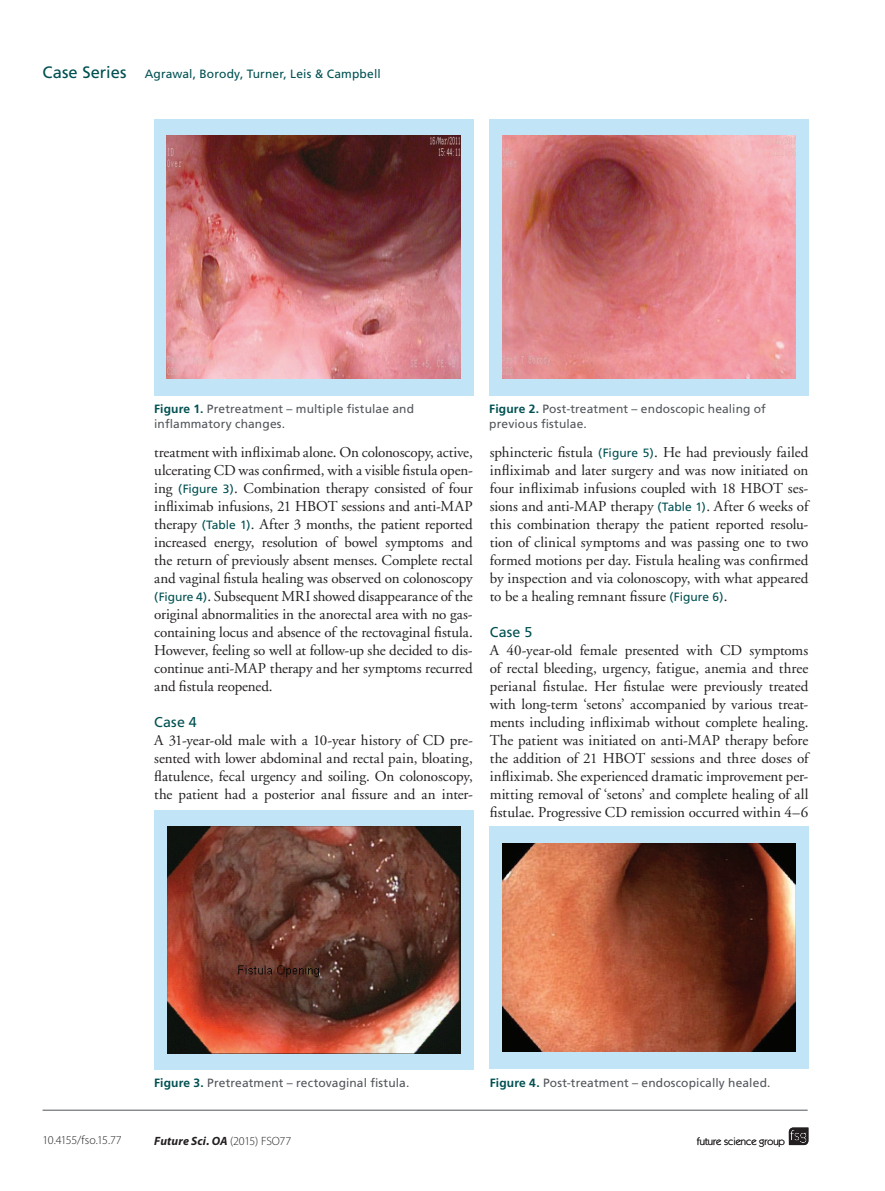
<style>
.page{position:relative;width:885px;height:1191px;background:#fff}
.page>*{position:absolute;margin:0;border:0;box-sizing:border-box;transform-origin:0 0}
.t1{font:15px/18px "Adobe Garamond";letter-spacing:-.005em;color:#231f20;text-align:justify}
.t2{font:14.25px "Frutiger";letter-spacing:.01em;color:#005051}
.t3{font:12px/15px "Frutiger";letter-spacing:.01em;color:#52555a}
.t4{font:12px "Frutiger";letter-spacing:.01em;color:#005051}
.t5{font:italic 700 12px "Myriad Pro";letter-spacing:.01em;color:#231f20}
.t6{font:300 12px "Myriad Pro";letter-spacing:-.035em;color:#231f20}
.t7{font:10.5px "Itc Kabel";color:#231f20}
.s1{font-size:16.5px}
.s2{font-weight:700;color:#005051}
.s3{font-family:"Frutiger";font-size:12px;color:#005051}
.s4{font-weight:300;font-style:normal}
</style>
<div class="page">
<svg style="left:788px;top:1127px;width:20px;height:18px"></svg>
<hr style="left:43px;top:1109px;width:764px;height:1px;background:#52555a">
<div style="left:154px;top:119px;width:319px;height:276px;background:#c1e4f7"></div>
<img style="left:167px;top:136px;width:293px;height:243px">
<div style="left:489px;top:119px;width:319px;height:276px;background:#c1e4f7"></div>
<img style="left:502px;top:136px;width:293px;height:243px">
<div style="left:154px;top:810px;width:319px;height:259px;background:#c1e4f7"></div>
<img style="left:167px;top:826px;width:293px;height:227px">
<div style="left:489px;top:826px;width:319px;height:242px;background:#c1e4f7"></div>
<img style="left:502px;top:843px;width:293px;height:209px">
<p class="t4" style="left:43px;top:67px;width:339px"><span class="s1">Case Series</span> Agrawal, Borody, Turner, Leis &amp; Campbell</p>
<p class="t3" style="left:154px;top:401px;width:261px"><span class="s2">Figure 1.</span> Pretreatment – multiple fistulae and inflammatory changes.</p>
<p class="t1" style="left:154px;top:443px;width:320px">treatment with infliximab alone. On colonoscopy, active, ulcerating CD was confirmed, with a visible fistula open&shy;ing <span class="s3">(Figure 3)</span>. Combination therapy consisted of four infliximab infusions, 21 HBOT sessions and anti-MAP therapy <span class="s3">(Table 1)</span>. After 3 months, the patient reported increased energy, resolution of bowel symptoms and the return of previously absent menses. Complete rectal and vaginal fistula healing was observed on colonoscopy <span class="s3">(Figure 4)</span>. Subsequent MRI showed disappearance of the original abnormalities in the anorectal area with no gas&shy;containing locus and absence of the rectovaginal fistula.<br>However, feeling so well at follow-up she decided to dis&shy;continue anti-MAP therapy and her symptoms recurred and fistula reopened.</p>
<p class="t2" style="left:154px;top:713px;width:44px">Case 4</p>
<p class="t1" style="left:154px;top:731px;width:320px">A 31-year-old male with a 10-year history of CD pre&shy;sented with lower abdominal and rectal pain, bloating, flatulence, fecal urgency and soiling. On colonoscopy, the patient had a posterior anal fissure and an inter-</p>
<p class="t3" style="left:489px;top:401px;width:278px"><span class="s2">Figure 2.</span> Post-treatment – endoscopic healing of previous fistulae.</p>
<p class="t1" style="left:490px;top:443px;width:320px">sphincteric fistula <span class="s3">(Figure 5)</span>. He had previously failed infliximab and later surgery and was now initiated on four infliximab infusions coupled with 18 HBOT ses&shy;sions and anti-MAP therapy <span class="s3">(Table 1)</span>. After 6 weeks of this combination therapy the patient reported resolu&shy;tion of clinical symptoms and was passing one to two formed motions per day. Fistula healing was confirmed by inspection and via colonoscopy, with what appeared to be a healing remnant f-issure <span class="s3">(Figure 6)</span>.</p>
<p class="t2" style="left:490px;top:623px;width:44px">Case 5</p>
<p class="t1" style="left:490px;top:641px;width:320px">A 40-year-old female presented with CD symptoms of rectal bleeding, urgency, fatigue, anemia and three perianal fistulae. Her fistulae were previously treated with long-term ‘setons’ accompanied by various treat&shy;ments including infliximab without complete healing.<br>The patient was initiated on anti-MAP therapy before the addition of 21 HBOT sessions and three doses of infliximab. She experienced dramatic improvement per&shy;mitting removal of ‘setons’ and complete healing of all fistulae. Progressive CD remission occurred within 4–6</p>
<p class="t3" style="left:154px;top:1075px;width:256px"><span class="s2">Figure 3.</span> Pretreatment – rectovaginal fistula.</p>
<p class="t3" style="left:490px;top:1075px;width:282px"><span class="s2">Figure 4.</span> Post-treatment – endoscopically healed.</p>
<p class="t6" style="left:43px;top:1133px;width:81px">10.4155/fso.15.77</p>
<p class="t5" style="left:154px;top:1132px;width:138px">Future Sci. OA <span class="s4">(2015) FSO77</span></p>
<p class="t7" style="left:696px;top:1135px;width:90px">future science group</p>
</div>
